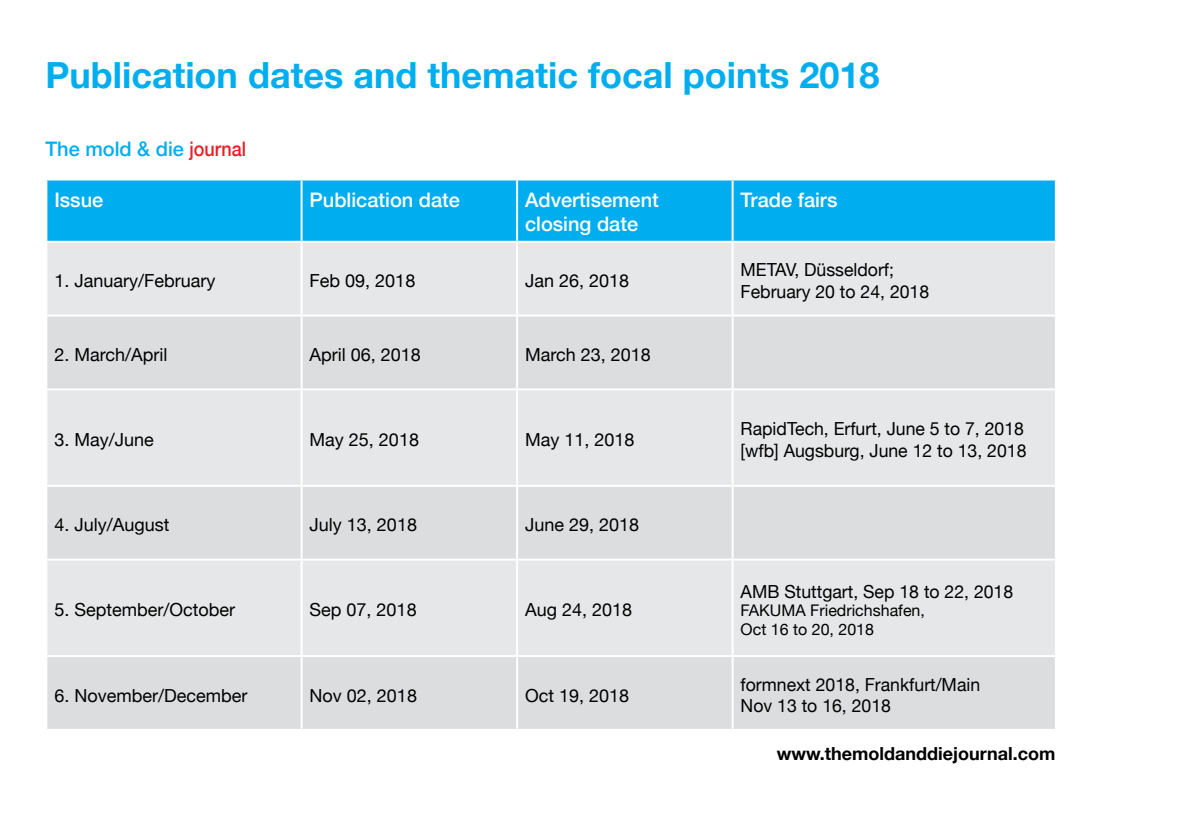
<style>
.page{position:relative;width:1191px;height:840px;background:#fff}
.page>*{position:absolute;margin:0;border:0;box-sizing:border-box;transform-origin:0 0}
.t1{font:700 36px "Helvetica Neue";color:#00aeef}
.t2{font:500 20px/24px "Helvetica Neue";color:#fff}
.t3{font:500 20px "Helvetica Neue";color:#00aeef}
.t4{font:18px/21.6px "Helvetica Neue";color:#000}
.t5{font:700 18px "Helvetica Neue";color:#000}
.t6{font:16px/18.8px "Helvetica Neue";color:#000}
.s1{color:#ed1d24}
</style>
<div class="page">
<div style="left:47px;top:180px;width:1007px;height:61px;background:#00aeef"></div>
<div style="left:47px;top:243px;width:1007px;height:71px;background:#e6e7e8"></div>
<svg style="left:47px;top:316px;width:1007px;height:412px;fill:#dcddde"></svg>
<hr style="left:300px;top:180px;width:2px;height:61px;background:#fff">
<hr style="left:516px;top:180px;width:2px;height:61px;background:#fff">
<hr style="left:731px;top:180px;width:2px;height:61px;background:#fff">
<hr style="left:300px;top:243px;width:2px;height:71px;background:#fff">
<hr style="left:516px;top:243px;width:2px;height:71px;background:#fff">
<hr style="left:731px;top:243px;width:2px;height:71px;background:#fff">
<hr style="left:300px;top:316px;width:2px;height:72px;background:#fff">
<hr style="left:516px;top:316px;width:2px;height:72px;background:#fff">
<hr style="left:731px;top:316px;width:2px;height:72px;background:#fff">
<hr style="left:45px;top:388px;width:256px;height:2px;background:#fff">
<hr style="left:301px;top:388px;width:216px;height:2px;background:#fff">
<hr style="left:300px;top:390px;width:2px;height:94px;background:#fff">
<hr style="left:517px;top:388px;width:215px;height:2px;background:#fff">
<hr style="left:516px;top:390px;width:2px;height:94px;background:#fff">
<hr style="left:732px;top:388px;width:324px;height:2px;background:#fff">
<hr style="left:731px;top:390px;width:2px;height:94px;background:#fff">
<hr style="left:45px;top:484px;width:256px;height:2px;background:#fff">
<hr style="left:301px;top:484px;width:216px;height:2px;background:#fff">
<hr style="left:300px;top:486px;width:2px;height:72px;background:#fff">
<hr style="left:517px;top:484px;width:215px;height:2px;background:#fff">
<hr style="left:516px;top:486px;width:2px;height:72px;background:#fff">
<hr style="left:732px;top:484px;width:324px;height:2px;background:#fff">
<hr style="left:731px;top:486px;width:2px;height:72px;background:#fff">
<hr style="left:45px;top:558px;width:256px;height:2px;background:#fff">
<hr style="left:301px;top:558px;width:216px;height:2px;background:#fff">
<hr style="left:300px;top:560px;width:2px;height:94px;background:#fff">
<hr style="left:517px;top:558px;width:215px;height:2px;background:#fff">
<hr style="left:516px;top:560px;width:2px;height:94px;background:#fff">
<hr style="left:732px;top:558px;width:324px;height:2px;background:#fff">
<hr style="left:731px;top:560px;width:2px;height:94px;background:#fff">
<hr style="left:45px;top:654px;width:256px;height:2px;background:#fff">
<hr style="left:301px;top:654px;width:216px;height:2px;background:#fff">
<hr style="left:300px;top:656px;width:2px;height:72px;background:#fff">
<hr style="left:517px;top:654px;width:215px;height:2px;background:#fff">
<hr style="left:516px;top:656px;width:2px;height:72px;background:#fff">
<hr style="left:732px;top:654px;width:324px;height:2px;background:#fff">
<hr style="left:731px;top:656px;width:2px;height:72px;background:#fff">
<h1 class="t1" style="left:45px;top:47px;width:835px">Publication dates and thematic focal points 2018</h1>
<p class="t3" style="left:45px;top:133px;width:202px">The mold &amp; die <span class="s1">journal</span></p>
<p class="t2" style="left:54px;top:186px;width:50px">Issue</p>
<p class="t2" style="left:309px;top:186px;width:152px">Publication date</p>
<p class="t2" style="left:525px;top:186px;width:135px">Advertisement closing date</p>
<p class="t2" style="left:740px;top:186px;width:98px">Trade fairs</p>
<p class="t4" style="left:54px;top:271px;width:163px">1. January/February</p>
<p class="t4" style="left:309px;top:271px;width:107px">Feb 09, 2018</p>
<p class="t4" style="left:525px;top:271px;width:106px">Jan 26, 2018</p>
<p class="t4" style="left:740px;top:260px;width:190px">METAV, Düsseldorf;<br>February 20 to 24, 2018</p>
<p class="t4" style="left:54px;top:344px;width:115px">2. March/April</p>
<p class="t4" style="left:309px;top:344px;width:113px">April 06, 2018</p>
<p class="t4" style="left:525px;top:344px;width:127px">March 23, 2018</p>
<p class="t4" style="left:54px;top:429px;width:101px">3. May/June</p>
<p class="t4" style="left:309px;top:429px;width:111px">May 25, 2018</p>
<p class="t4" style="left:525px;top:429px;width:111px">May 11, 2018</p>
<p class="t4" style="left:740px;top:419px;width:287px">RapidTech, Erfurt, June 5 to 7, 2018 [wfb] Augsburg, June 12 to 13, 2018</p>
<p class="t4" style="left:54px;top:515px;width:117px">4. July/August</p>
<p class="t4" style="left:309px;top:515px;width:109px">July 13, 2018</p>
<p class="t4" style="left:525px;top:515px;width:116px">June 29, 2018</p>
<p class="t4" style="left:54px;top:600px;width:182px">5. September/October</p>
<p class="t4" style="left:309px;top:600px;width:109px">Sep 07, 2018</p>
<p class="t4" style="left:525px;top:600px;width:109px">Aug 24, 2018</p>
<p class="t4" style="left:740px;top:581px;width:274px">AMB Stuttgart, Sep 18 to 22, 2018</p>
<p class="t6" style="left:740px;top:602px;width:186px">FAKUMA Friedrichshafen,<br>Oct 16 to 20, 2018</p>
<p class="t4" style="left:54px;top:685px;width:195px">6. November/December</p>
<p class="t4" style="left:309px;top:685px;width:109px">Nov 02, 2018</p>
<p class="t4" style="left:525px;top:685px;width:106px">Oct 19, 2018</p>
<p class="t4" style="left:740px;top:674px;width:241px">formnext 2018, Frankfurt/Main<br>Nov 13 to 16, 2018</p>
<p class="t5" style="left:777px;top:739px;width:280px">www.themoldanddiejournal.com</p>
</div>
